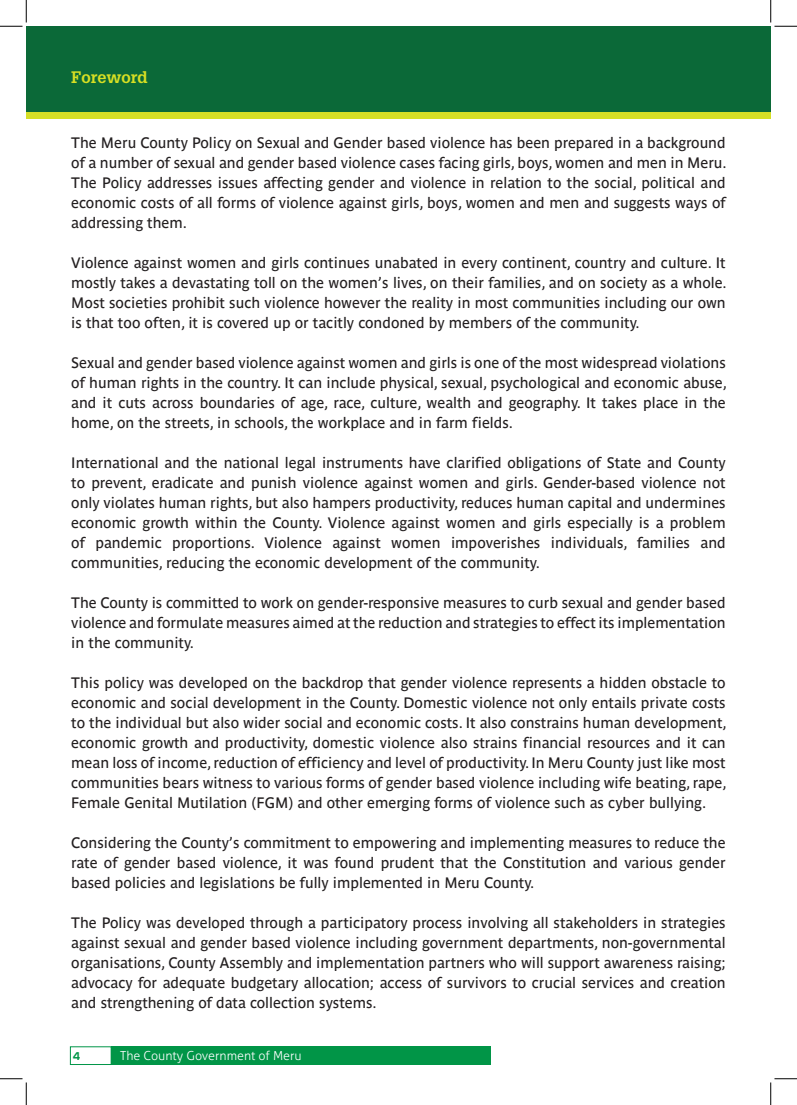
<style>
.page{position:relative;width:797px;height:1105px;background:#fff}
.page>*{position:absolute;margin:0;border:0;box-sizing:border-box;transform-origin:0 0}
.t1{font:700 16.25px "Glypha";color:#d7df23}
.t2{font:15px/20px "Parisine";color:#231f20;text-align:justify}
.t3{font:300 12.5px "Aller";color:#fff}
.t4{font:700 11.25px "Nexa";color:#019547}
</style>
<div class="page">
<div style="left:70px;top:1046px;width:41px;height:19px;border:1px solid #019547"></div>
<div style="left:111px;top:1046px;width:380px;height:19px;background:#019547"></div>
<div style="left:26px;top:26px;width:744px;height:92px;background:#d6df26"></div>
<div style="left:26px;top:26px;width:744px;height:86px;background:#0b6938"></div>
<svg style="left:0;top:0;width:27px;height:27px"></svg>
<svg style="left:0;top:1078px;width:27px;height:27px"></svg>
<svg style="left:770px;top:0;width:27px;height:27px"></svg>
<svg style="left:770px;top:1078px;width:27px;height:27px"></svg>
<p class="t1" style="left:71px;top:67px;width:78px">Foreword</p>
<p class="t2" style="left:71px;top:132px;width:657px">The Meru County Policy on Sexual and Gender based violence has been prepared in a background of a number of sexual and gender based violence cases facing girls, boys, women and men in Meru.<br>The Policy addresses issues affecting gender and violence in relation to the social, political and economic costs of all forms of violence against girls, boys, women and men and suggests ways of addressing them.</p>
<p class="t2" style="left:71px;top:252px;width:657px">Violence against women and girls continues unabated in every continent, country and culture. It mostly takes a devastating toll on the women’s lives, on their families, and on society as a whole.<br>Most societies prohibit such violence however the reality in most communities including our own is that too often, it is covered up or tacitly condoned by members of the community.</p>
<p class="t2" style="left:71px;top:352px;width:657px">Sexual and gender based violence against women and girls is one of the most widespread violations of human rights in the country. It can include physical, sexual, psychological and economic abuse, and it cuts across boundaries of age, race, culture, wealth and geography. It takes place in the home, on the streets, in schools, the workplace and in farm fields.</p>
<p class="t2" style="left:71px;top:452px;width:656px">International and the national legal instruments have clarified obligations of State and County to prevent, eradicate and punish violence against women and girls. Gender-based violence not only violates human rights, but also hampers productivity, reduces human capital and undermines economic growth within the County. Violence against women and girls especially is a problem of pandemic proportions. Violence against women impoverishes individuals, families and communities, reducing the economic development of the community.</p>
<p class="t2" style="left:71px;top:592px;width:656px">The County is committed to work on gender-responsive measures to curb sexual and gender based violence and formulate measures aimed at the reduction and strategies to effect its implementation in the community.</p>
<p class="t2" style="left:71px;top:672px;width:657px">This policy was developed on the backdrop that gender violence represents a hidden obstacle to economic and social development in the County. Domestic violence not only entails private costs to the individual but also wider social and economic costs. It also constrains human development, economic growth and productivity, domestic violence also strains financial resources and it can mean loss of income, reduction of efficiency and level of productivity. In Meru County just like most communities bears witness to various forms of gender based violence including wife beating, rape, Female Genital Mutilation (FGM) and other emerging forms of violence such as cyber bullying.</p>
<p class="t2" style="left:71px;top:832px;width:656px">Considering the County’s commitment to empowering and implementing measures to reduce the rate of gender based violence, it was found prudent that the Constitution and various gender based policies and legislations be fully implemented in Meru County.</p>
<p class="t2" style="left:71px;top:912px;width:656px">The Policy was developed through a participatory process involving all stakeholders in strategies against sexual and gender based violence including government departments, non-governmental organisations, County Assembly and implementation partners who will support awareness raising; advocacy for adequate budgetary allocation; access of survivors to crucial services and creation and strengthening of data collection systems.</p>
<p class="t4" style="left:73px;top:1049px;width:9px">4</p>
<p class="t3" style="left:120px;top:1048px;width:183px">The County Government of Meru</p>
</div>
